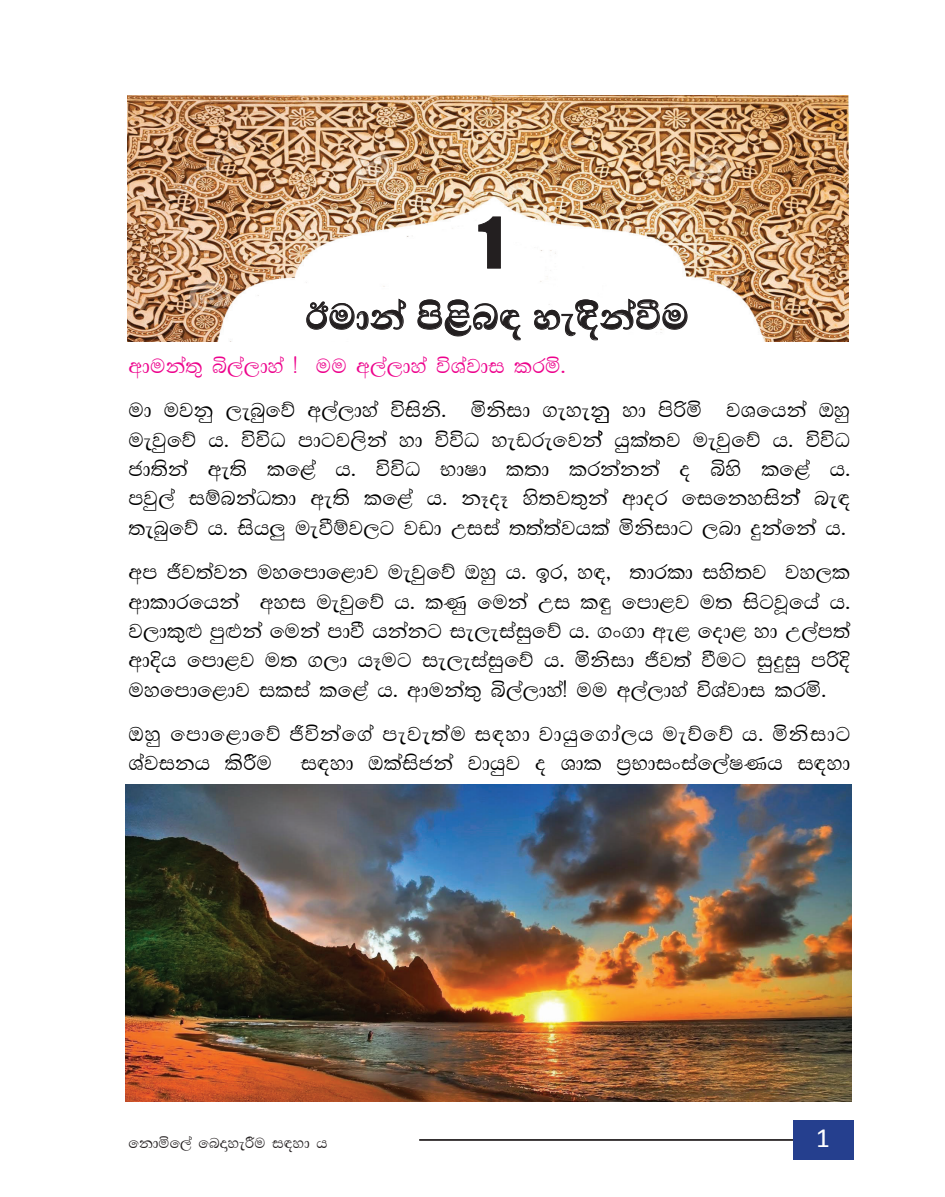
<style>
.page{position:relative;width:945px;height:1197px;background:#fff}
.page>*{position:absolute;margin:0;border:0;box-sizing:border-box;transform-origin:0 0}
.t1{font:64.75px "Impact";color:#231f20}
.t2{font:700 43.75px "FM Ababld";color:#231f20}
.t3{font:28px "Calibri";color:#fff}
.t4{font:24.5px/29.4px "FM Abhaya";color:#000}
.t5{font:24.5px/29.4px "FM Abhaya";letter-spacing:.03em;color:#000}
.t6{font:24.5px "FM Abhaya";color:#ed028c}
.t7{font:17.5px "FM Abhaya";color:#231f20}
</style>
<div class="page">
<hr style="left:419px;top:1139px;width:375px;height:2px;background:#231f20">
<div style="left:794px;top:1120px;width:60px;height:40px;background:#253f8e"></div>
<img style="left:127px;top:96px;width:722px;height:245px">
<svg style="left:306px;top:299px;width:101px;height:31px"></svg>
<svg style="left:417px;top:299px;width:104px;height:42px"></svg>
<svg style="left:534px;top:299px;width:154px;height:42px"></svg>
<svg style="left:478px;top:216px;width:23px;height:53px"></svg>
<img style="left:126px;top:785px;width:726px;height:317px">
<h1 class="t1" style="left:478px;top:193px;width:26px">1</h1>
<h2 class="t2" style="left:305px;top:295px;width:385px">Budka ms&lt;sn| ye¢skaùu</h2>
<p class="t6" style="left:128px;top:354px;width:439px">wduka;= ì,a,dya æ uu w,a,dya úYajdi lrñ'</p>
<p class="t4" style="left:128px;top:396px;width:738px">ud ujkq,enqfõ w,a,dya úisks' ñksid .eyekqyd msßñ jYfhka Tyq uejqfõ h' úúO mdgj,ska yd úúO yevrefjka hqla;j uejqfõ h' úúO cd;ska we;s lf&lt;a h' úúO NdId l;d lrkakka o ìys lf&lt;a h' mjq,a iïnkaO;d we;slf&lt;a h' kEoE ys;j;=ka wdor fifkyiska ne| ;enqfõ h' ish¨ ueùïj,g jvd Wiia ;;a;ajhla ñksidg ,nd ÿkafka h'</p>
<p class="t4" style="left:128px;top:558px;width:724px;text-align:justify">wm Ôj;ajk uyfmdf&lt;dj uejqfõ Tyqh' br" y|" ;drld iys;j jy,l wdldrfhka wyi uejqfõ h' lKqfuka Wi l÷ fmd&lt;j u; isgjQfha h' j,dl=`M mq`Mka fuka mdù hkakg ie,eiaiqfõ h' .x.d we&lt; fod&lt; yd W,am;a wdÈh fmd&lt;j u; .,d hEug ie,eiaiqfõ h' ñksid Ôj;a ùug iqÿiqmßÈ uyfmdf&lt;dj ilia lf&lt;a h' wduka;= ì,a,dyaæ uu w,a,dya úYajdi lrñ'</p>
<p class="t5" style="left:128px;top:720px;width:724px">Tyqfmdf&lt;dfõ Ôúkaf.a meje;au i|yd jdhqf.da,h ueõfõ h' ñksidg<br>Yajikh lsÍu i|yd Tlaiscka jdhqj o Ydl m%Ndixiaf,aIKh i|yd</p>
<p class="t7" style="left:128px;top:1134px;width:201px">fkdñf,a fnÞyeÍu i|yd h</p>
<p class="t3" style="left:816px;top:1120px;width:16px">1</p>
</div>
